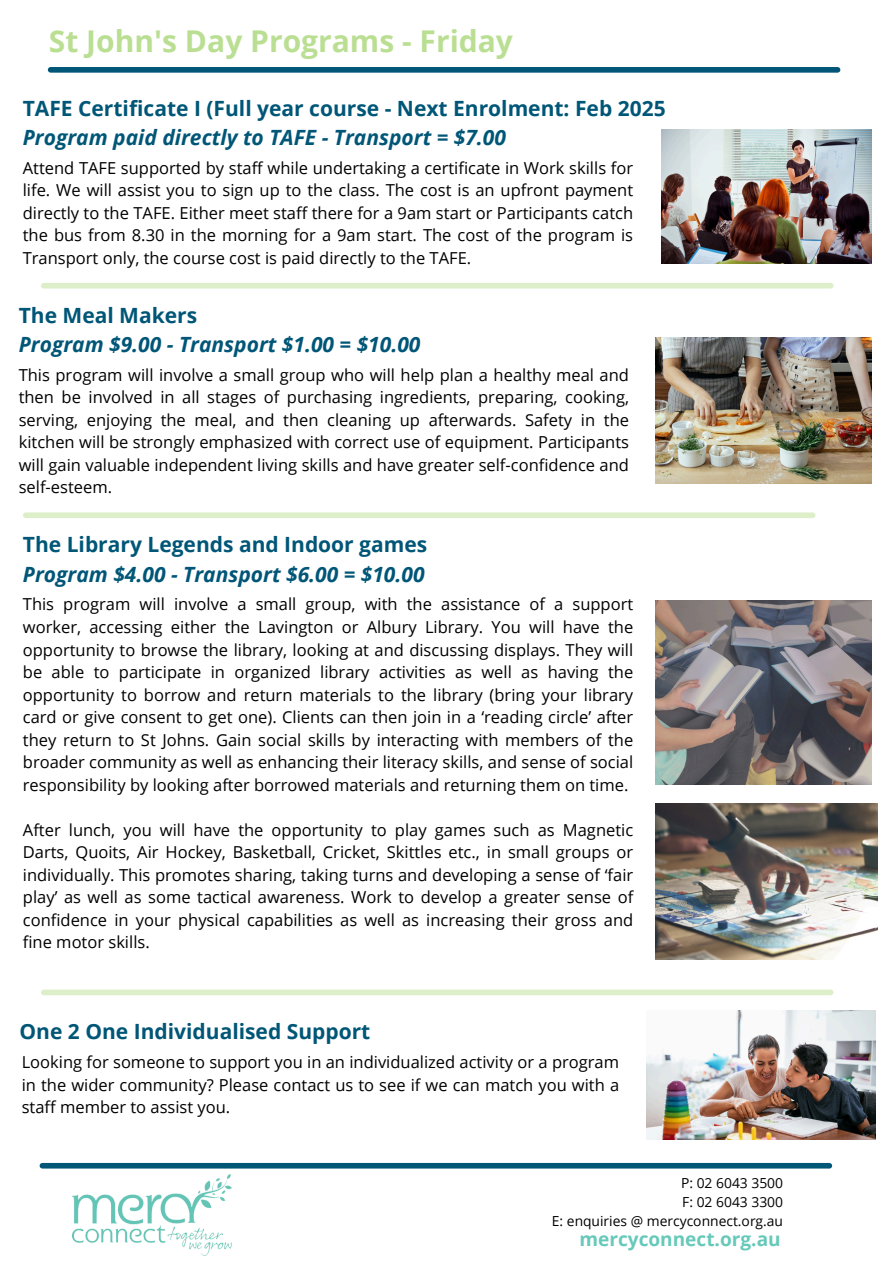
<style>
.page{position:relative;width:894px;height:1264px;background:#fff}
.page>*{position:absolute;margin:0;border:0;box-sizing:border-box;transform-origin:0 0}
.t1{font:700 30px "Open Sans";color:#badf93}
.t2{font:700 21px/29.2px "Open Sans";color:#005677}
.t3{font:italic 700 21px/29.2px "Open Sans";color:#005677}
.t4{font:700 19.05px "Open Sans";color:#66c9ba}
.t5{font:16.5px/22.5px "Open Sans";color:#000;text-align:justify}
.t6{font:13.8px "Open Sans";color:#000}
.s1{font-style:italic}
.s2{font-style:normal}
</style>
<div class="page">
<div style="left:51px;top:67px;width:786px;height:6px;background:#005677"></div>
<div style="left:42px;top:1162px;width:787px;height:6px;background:#005677"></div>
<img style="left:72px;top:1174px;width:160px;height:81px">
<div style="left:26px;top:512px;width:786px;height:6px;background:#ddefc9"></div>
<img style="left:655px;top:337px;width:216px;height:146px">
<img style="left:655px;top:601px;width:216px;height:183px">
<img style="left:655px;top:804px;width:221px;height:155px">
<img style="left:646px;top:1010px;width:229px;height:129px">
<div style="left:44px;top:989px;width:786px;height:6px;background:#ddefc9"></div>
<img style="left:661px;top:129px;width:209px;height:134px">
<div style="left:44px;top:283px;width:786px;height:5px;background:#ddefc9"></div>
<h3 class="t1" style="left:49px;top:20px;width:465px">St John's Day Programs - Friday</h3>
<p class="t2" style="left:23px;top:93px;width:644px">TAFE Certificate I (Full year course - Next Enrolment: Feb 2025<br><span class="s1">Program paid directly to TAFE - Transport = $7.00</span></p>
<h2 class="t5" style="left:23px;top:156px;width:611px">Attend TAFE supported by staff while undertaking a certificate in Work skills for life. We will assist you to sign up to the class. The cost is an upfront payment directly to the TAFE. Either meet staff there for a 9am start or Participants catch the bus from 8.30 in the morning for a 9am start. The cost of the program is Transport only, the course cost is paid directly to the TAFE.</h2>
<h2 class="t3" style="left:19px;top:300px;width:403px"><span class="s2">The Meal Makers<br></span>Program $9.00 - Transport $1.00 = $10.00</h2>
<p class="t5" style="left:19px;top:363px;width:611px">This program will involve a small group who will help plan a healthy meal and then be involved in all stages of purchasing ingredients, preparing, cooking, serving, enjoying the meal, and then cleaning up afterwards. Safety in the kitchen will be strongly emphasized with correct use of equipment. Participants will gain valuable independent living skills and have greater self-confidence and self-esteem.</p>
<p class="t3" style="left:23px;top:529px;width:406px"><span class="s2">The Library Legends and Indoor games<br></span>Program $4.00 - Transport $6.00 = $10.00</p>
<p class="t5" style="left:23px;top:593px;width:611px">This program will involve a small group, with the assistance of a support worker, accessing either the Lavington or Albury Library. You will have the opportunity to browse the library, looking at and discussing displays. They will be able to participate in organized library activities as well as having the opportunity to borrow and return materials to the library (bring your library card or give consent to get one). Clients can then join in a ‘reading circle’ after they return to St Johns. Gain social skills by interacting with members of the broader community as well as enhancing their literacy skills, and sense of social responsibility by looking after borrowed materials and returning them on time.</p>
<h2 class="t5" style="left:23px;top:818px;width:611px">After lunch, you will have the opportunity to play games such as Magnetic Darts, Quoits, Air Hockey, Basketball, Cricket, Skittles etc., in small groups or individually. This promotes sharing, taking turns and developing a sense of ‘fair play’ as well as some tactical awareness. Work to develop a greater sense of confidence in your physical capabilities as well as increasing their gross and fine motor skills.</h2>
<p class="t2" style="left:20px;top:1016px;width:352px">One 2 One Individualised Support</p>
<p class="t5" style="left:22px;top:1050px;width:598px">Looking for someone to support you in an individualized activity or a program in the wider community? Please contact us to see if we can match you with a staff member to assist you.</p>
<h2 class="t6" style="left:681px;top:1173px;width:103px">P: 02 6043 3500</h2>
<p class="t6" style="left:682px;top:1192px;width:102px">F: 02 6043 3300</p>
<h3 class="t6" style="left:551px;top:1211px;width:233px">E: enquiries @ mercyconnect.org.au</h3>
<h2 class="t4" style="left:579px;top:1225px;width:203px">mercyconnect.org.au</h2>
</div>
